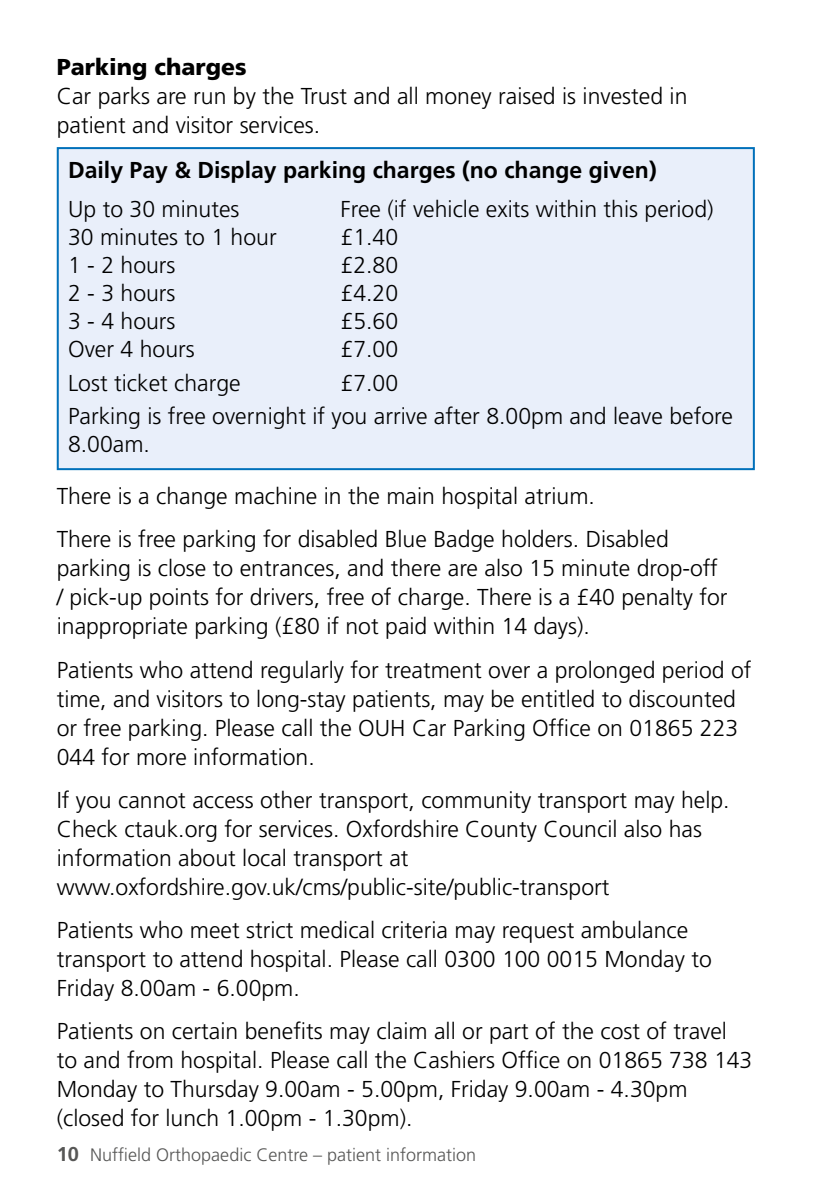
<style>
.page{position:relative;width:840px;height:1191px;background:#fff}
.page>*{position:absolute;margin:0;border:0;box-sizing:border-box;transform-origin:0 0}
.t1{font:300 23px/29px "Frutiger";color:#000}
.t2{font:700 23px "Frutiger";color:#000}
.t3{font:900 23px "Frutiger";color:#000}
.t4{font:300 18px "Frutiger";color:#575756}
.s1{font-weight:700;font-size:20px}
</style>
<div class="page">
<div style="left:57px;top:147px;width:697px;height:323px;background:#e9effa;border:2px solid #0070ba"></div>
<p class="t3" style="left:57px;top:53px;width:191px">Parking charges</p>
<p class="t1" style="left:57px;top:81px;width:632px">Car parks are run by the Trust and all money raised is invested in patient and visitor services.</p>
<p class="t2" style="left:68px;top:156px;width:589px">Daily Pay &amp; Display parking charges (no change given)</p>
<p class="t1" style="left:68px;top:194px;width:173px">Up to 30 minutes</p>
<p class="t1" style="left:340px;top:194px;width:374px">Free (if vehicle exits within this period)</p>
<p class="t1" style="left:68px;top:222px;width:210px">30 minutes to 1 hour</p>
<p class="t1" style="left:340px;top:222px;width:59px">£1.40</p>
<p class="t1" style="left:68px;top:250px;width:109px">1 - 2 hours</p>
<p class="t1" style="left:340px;top:250px;width:59px">£2.80</p>
<p class="t1" style="left:68px;top:278px;width:109px">2 - 3 hours</p>
<p class="t1" style="left:340px;top:278px;width:59px">£4.20</p>
<p class="t1" style="left:68px;top:306px;width:109px">3 - 4 hours</p>
<p class="t1" style="left:340px;top:306px;width:59px">£5.60</p>
<p class="t1" style="left:68px;top:334px;width:128px">Over 4 hours</p>
<p class="t1" style="left:340px;top:334px;width:59px">£7.00</p>
<p class="t1" style="left:68px;top:368px;width:174px">Lost ticket charge</p>
<p class="t1" style="left:68px;top:366px;width:666px;line-height:33.6px;text-indent:272px">£7.00<br>Parking is free overnight if you arrive after 8.00pm and leave before</p>
<p class="t1" style="left:68px;top:430px;width:83px">8.00am.</p>
<p class="t1" style="left:57px;top:474px;width:613px;line-height:43.2px">There is a change machine in the main hospital atrium.<br>There is free parking for disabled Blue Badge holders. Disabled</p>
<p class="t1" style="left:57px;top:554px;width:672px">parking is close to entrances, and there are also 15 minute drop-off / pick-up points for drivers, free of charge. There is a £40 penalty for inappropriate parking (£80 if not paid within 14 days).</p>
<p class="t1" style="left:57px;top:655px;width:695px">Patients who attend regularly for treatment over a prolonged period of time, and visitors to long-stay patients, may be entitled to discounted or free parking. Please call the OUH Car Parking Office on 01865 223<br>044 for more information.</p>
<p class="t1" style="left:57px;top:785px;width:674px">If you cannot access other transport, community transport may help.<br>Check ctauk.org for services. Oxfordshire County Council also has information about local transport at www.oxfordshire.gov.uk/cms/public-site/public-transport</p>
<p class="t1" style="left:57px;top:915px;width:656px">Patients who meet strict medical criteria may request ambulance transport to attend hospital. Please call 0300 100 0015 Monday to<br>Friday 8.00am - 6.00pm.</p>
<p class="t1" style="left:57px;top:1016px;width:696px">Patients on certain benefits may claim all or part of the cost of travel to and from hospital. Please call the Cashiers Office on 01865 738 143<br>Monday to Thursday 9.00am - 5.00pm, Friday 9.00am - 4.30pm (closed for lunch 1.00pm - 1.30pm).</p>
<p class="t4" style="left:57px;top:1144px;width:421px"><span class="s1">10</span> Nuffield Orthopaedic Centre – patient information</p>
</div>
